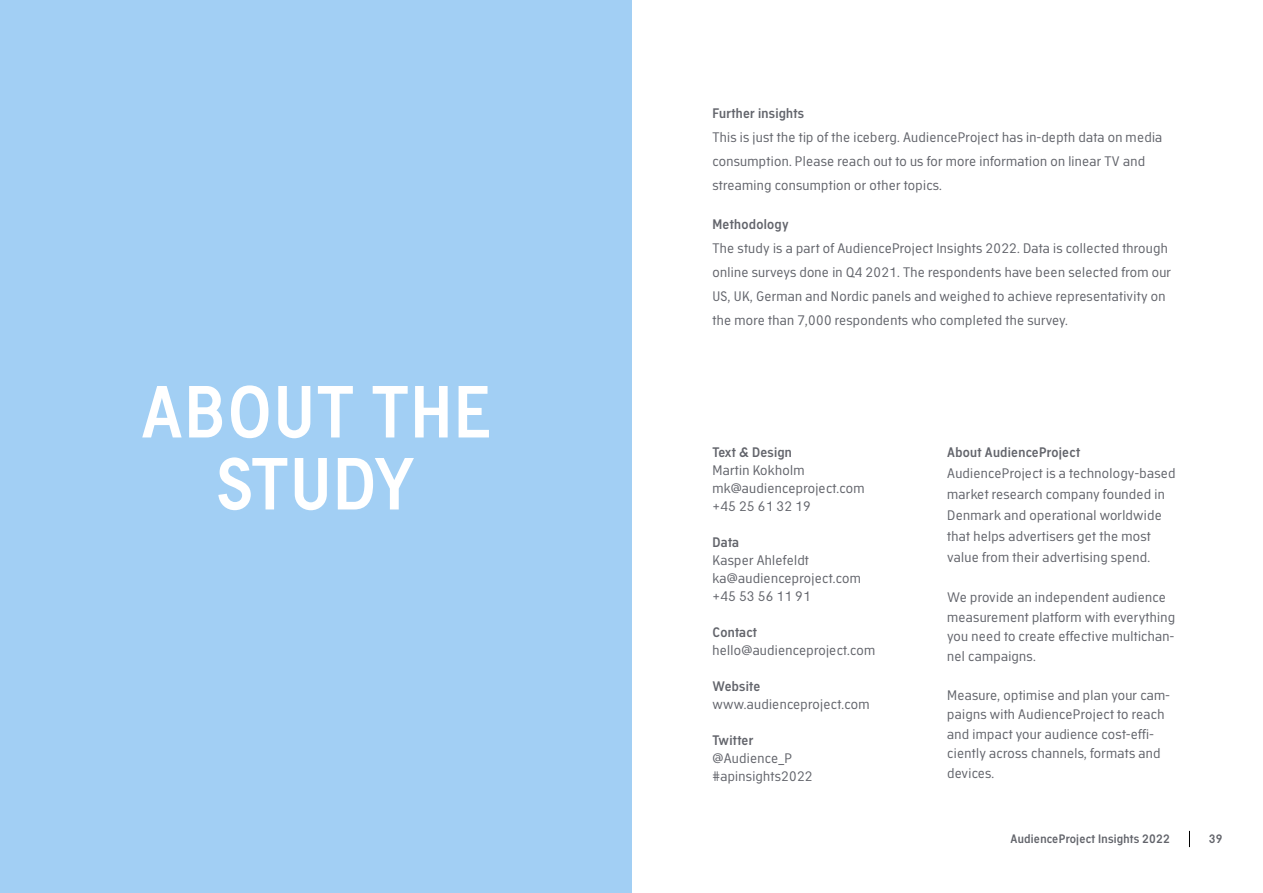
<style>
.page{position:relative;width:1263px;height:893px;background:#fff}
.page>*{position:absolute;margin:0;border:0;box-sizing:border-box;transform-origin:0 0}
.t1{font:600 72px/72px "Academy Sans";letter-spacing:.02em;color:#fff;text-align:center}
.t2{font:13.5px/19.5px "Academy Sans";letter-spacing:.02em;color:#62646b}
.t3{font:600 13.5px "Academy Sans";letter-spacing:.02em;color:#62646b}
.t4{font:600 12px "Academy Sans";letter-spacing:.02em;color:#62646b}
</style>
<div class="page">
<div style="left:0;top:0;width:631px;height:893px;background:#a2cff4"></div>
<svg style="left:1189px;top:831px;width:1px;height:16px"></svg>
<h1 class="t1" style="left:141px;top:377px;width:351px">ABOUT THE<br>STUDY</h1>
<p class="t3" style="left:712px;top:105px;width:93px">Further insights</p>
<p class="t2" style="left:712px;top:125px;width:451px;line-height:24px">This is just the tip of the iceberg. AudienceProject has in-depth data on media consumption. Please reach out to us for more information on linear TV and streaming consumption or other topics.</p>
<p class="t3" style="left:712px;top:216px;width:78px">Methodology</p>
<p class="t2" style="left:712px;top:236px;width:460px;line-height:24px">The study is a part of AudienceProject Insights 2022. Data is collected through online surveys done in Q4 2021. The respondents have been selected from our US, UK, German and Nordic panels and weighed to achieve representativity on the more than 7,000 respondents who completed the survey.</p>
<p class="t3" style="left:712px;top:444px;width:81px">Text &amp; Design</p>
<p class="t2" style="left:712px;top:460px;width:154px;line-height:18px">Martin Kokholm mk@audienceproject.com +45 25 61 32 19</p>
<p class="t3" style="left:712px;top:534px;width:28px">Data</p>
<p class="t2" style="left:712px;top:550px;width:150px;line-height:18px">Kasper Ahlefeldt ka@audienceproject.com +45 53 56 11 91</p>
<p class="t3" style="left:712px;top:624px;width:46px">Contact</p>
<p class="t2" style="left:712px;top:640px;width:164px">hello@audienceproject.com</p>
<p class="t3" style="left:712px;top:678px;width:49px">Website</p>
<p class="t2" style="left:712px;top:694px;width:159px">www.audienceproject.com</p>
<p class="t3" style="left:712px;top:732px;width:42px">Twitter</p>
<p class="t2" style="left:712px;top:748px;width:101px;line-height:18px">@Audience_P #apinsights2022</p>
<p class="t3" style="left:947px;top:444px;width:134px">About AudienceProject</p>
<p class="t2" style="left:947px;top:462px;width:230px;line-height:21px">AudienceProject is a technology-based market research company founded in Denmark and operational worldwide that helps advertisers get the most value from their advertising spend.</p>
<p class="t2" style="left:947px;top:587px;width:229px">We provide an independent audience measurement platform with everything you need to create effective multichan&shy;nel campaigns.</p>
<p class="t2" style="left:947px;top:685px;width:224px">Measure, optimise and plan your cam&shy;paigns with AudienceProject to reach and impact your audience cost-effi&shy;ciently across channels, formats and devices.</p>
<p class="t4" style="left:1010px;top:831px;width:161px">AudienceProject Insights 2022</p>
<p class="t4" style="left:1209px;top:831px;width:15px">39</p>
</div>
